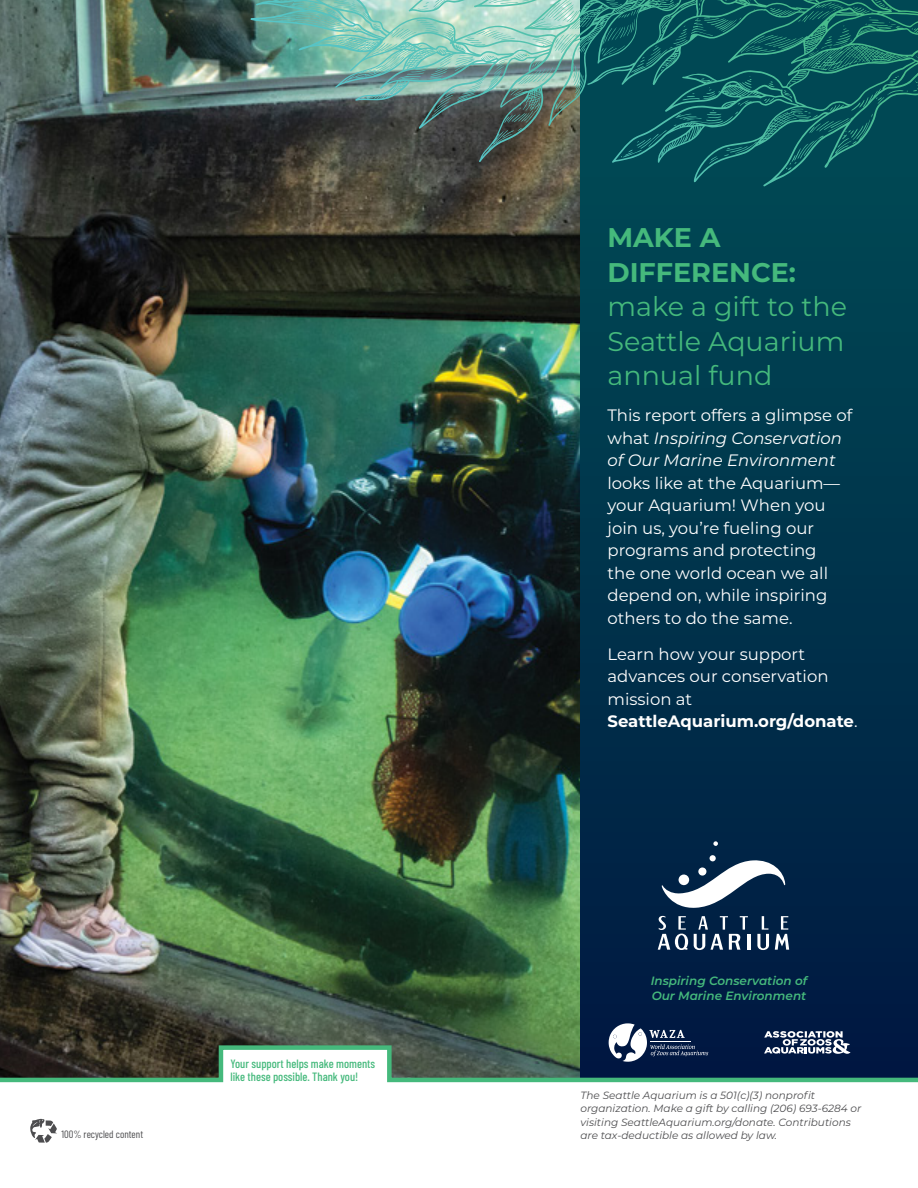
<style>
.page{position:relative;width:918px;height:1188px;background:#fff}
.page>*{position:absolute;margin:0;border:0;box-sizing:border-box;transform-origin:0 0}
.t1{font:27px/34.5px "Montserrat";color:#45b97c;text-align:justify}
.t2{font:700 27px/34.5px "Montserrat";color:#45b97c}
.t3{font:16.5px/22.5px "Montserrat";color:#fff}
.t4{font:italic 16.5px/22.5px "Montserrat";color:#fff}
.t5{font:500 12px/13.5px "Barlow Condensed";color:#45b97c}
.t6{font:italic 600 12px/15px "Montserrat";color:#45b97c}
.t7{font:italic 10.5px/13.5px "Montserrat";color:#4d4d4f}
.t8{font:10.5px "Barlow Condensed";color:#4d4d4f}
.s1{font-style:normal}
.s2{font-weight:700}
</style>
<div class="page">
<img style="left:0;top:0;width:580px;height:1023px">
<svg style="left:580px;top:0;width:338px;height:1023px;background:#01384e"></svg>
<svg style="left:662px;top:859px;width:123px;height:50px"></svg>
<div style="left:678px;top:874px;width:11px;height:11px;background:#fff;border-radius:50%"></div>
<svg style="left:698px;top:867px;width:9px;height:9px"></svg>
<div style="left:709px;top:855px;width:7px;height:6px;background:#fff;border-radius:50%"></div>
<svg style="left:713px;top:841px;width:5px;height:5px"></svg>
<svg style="left:757px;top:916px;width:12px;height:34px"></svg>
<hr style="left:747px;top:934px;width:3px;height:16px;background:#fff">
<svg style="left:775px;top:916px;width:14px;height:34px"></svg>
<svg style="left:658px;top:916px;width:30px;height:34px"></svg>
<svg style="left:694px;top:916px;width:54px;height:34px"></svg>
<svg style="left:30px;top:1119px;width:27px;height:24px"></svg>
<svg style="left:0;top:1023px;width:918px;height:60px;background:#485d5d"></svg>
<svg style="left:661px;top:0;width:257px;height:31px;background:#116361"></svg>
<p class="t8" style="left:61px;top:1127px;width:83px">100% recycled content</p>
<p class="t5" style="left:230px;top:1056px;width:146px">Your support helps make moments like these possible. Thank you!</p>
<h1 class="t2" style="left:608px;top:219px;width:190px">MAKE A<br>DIFFERENCE:</h1>
<h1 class="t1" style="left:608px;top:289px;width:241px">make a gift to the Seattle Aquarium annual fund</h1>
<p class="t4" style="left:608px;top:404px;width:246px"><span class="s1">This report offers a glimpse of what</span> Inspiring Conservation of Our Marine Environment</p>
<p class="t3" style="left:608px;top:471px;width:234px">looks like at the Aquarium— your Aquarium! When you join us, you’re fueling our programs and protecting the one world ocean we all depend on, while inspiring others to do the same.</p>
<p class="t3" style="left:608px;top:642px;width:252px">Learn how your support advances our conservation mission at<br><span class="s2">SeattleAquarium.org/donate</span>.</p>
<p class="t6" style="left:651px;top:972px;width:158px">Inspiring Conservation of<br>Our Marine Environment</p>
<p class="t7" style="left:580px;top:1088px;width:282px">The Seattle Aquarium is a 501(c)(3) nonprofit organization. Make a gift by calling (206) 693-6284 or visiting SeattleAquarium.org/donate. Contributions are tax-deductible as allowed by law.</p>
</div>
